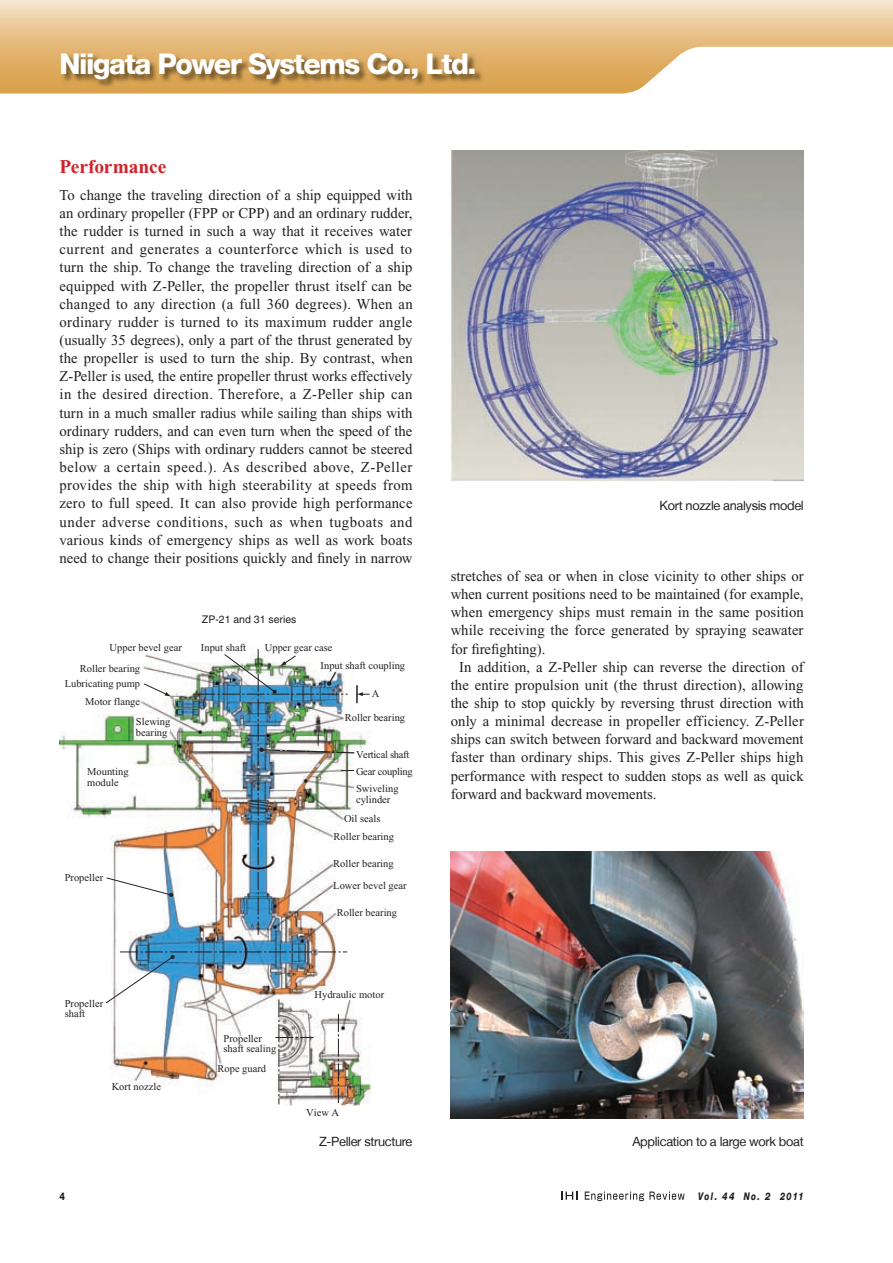
<style>
.page{position:relative;width:893px;height:1263px;background:#fff}
.page>*{position:absolute;margin:0;border:0;box-sizing:border-box;transform-origin:0 0}
.t1{font:800 28.5px "Helvetica Neue LT";letter-spacing:-.05em;color:#fff}
.t2{font:700 19.5px "Times New Roman";letter-spacing:-.005em;color:#d1232a}
.t3{font:15px/18.1px "Times New Roman";color:#231f20;text-align:justify}
.t4{font:12.75px "Helvetica Neue LT";letter-spacing:-.025em;color:#231f20}
.t5{font:10.5px/10.5px "Times New Roman";color:#231f20}
.t6{font:10.5px/16.5px "Times New Roman";letter-spacing:-.025em;color:#231f20}
.t7{font:10.5px "Helvetica";color:#231f20}
.t8{font:italic 800 10.5px "Helvetica Neue LT";letter-spacing:.165em;color:#231f20;scale:.78 1}
.t9{font:800 10.5px "Helvetica Neue LT";color:#231f20;scale:.85 1}
</style>
<div class="page">
<svg style="left:561px;top:1191px;width:16px;height:9px"></svg>
<svg style="left:585px;top:1191px;width:100px;height:10px"></svg>
<svg style="left:0;top:0;width:893px;height:94px"></svg>
<img style="left:451px;top:851px;width:353px;height:267px">
<img style="left:451px;top:151px;width:353px;height:331px">
<img style="left:61px;top:53px;width:423px;height:35px">
<img style="left:60px;top:654px;width:312px;height:451px">
<div style="left:144px;top:725px;width:25px;height:7px;background:#fff"></div>
<svg style="left:144px;top:683px;width:27px;height:14px"></svg>
<svg style="left:106px;top:877px;width:67px;height:20px"></svg>
<img style="left:197px;top:649px;width:172px;height:286px">
<img style="left:106px;top:952px;width:241px;height:152px">
<h1 class="t1" style="left:60px;top:47px;width:419px">Niigata Power Systems Co., Ltd.</h1>
<h2 class="t2" style="left:60px;top:155px;width:108px">Performance</h2>
<p class="t3" style="left:60px;top:186px;width:355px">To change the traveling direction of a ship equipped with an ordinary propeller (FPP or CPP) and an ordinary rudder, the rudder is turned in such a way that it receives water current and generates a counterforce which is used to turn the ship. To change the traveling direction of a ship equipped with Z-Peller, the propeller thrust itself can be changed to any direction (a full 360 degrees). When an ordinary rudder is turned to its maximum rudder angle (usually 35 degrees), only a part of the thrust generated by the propeller is used to turn the ship. By contrast, when Z-Peller is used, the entire propeller thrust works effectively in the desired direction. Therefore, a Z-Peller ship can turn in a much smaller radius while sailing than ships with ordinary rudders, and can even turn when the speed of the ship is zero (Ships with ordinary rudders cannot be steered below a certain speed.). As described above, Z-Peller provides the ship with high steerability at speeds from zero to full speed. It can also provide high performance under adverse conditions, such as when tugboats and various kinds of emergency ships as well as work boats need to change their positions quickly and finely in narrow</p>
<p class="t4" style="left:660px;top:498px;width:146px">Kort nozzle analysis model</p>
<p class="t5" style="left:80px;top:638px;width:104px;line-height:20.5px;text-indent:30px">Upper bevel gear<br>Roller bearing</p>
<p class="t5" style="left:65px;top:674px;width:77px;line-height:18px;text-align:right">Lubricating pump<br>Motor flange</p>
<p class="t5" style="left:136px;top:717px;width:36px">Slewing bearing</p>
<p class="t5" style="left:87px;top:766px;width:43px">Mounting module</p>
<p class="t5" style="left:65px;top:872px;width:40px">Propeller</p>
<p class="t7" style="left:202px;top:613px;width:96px">ZP-21 and 31 series</p>
<p class="t5" style="left:201px;top:643px;width:47px">Input shaft</p>
<p class="t5" style="left:321px;top:639px;width:86px;line-height:17.2px;text-indent:-56px">Upper gear case<br>Input shaft coupling</p>
<p class="t5" style="left:372px;top:688px;width:9px">A</p>
<p class="t5" style="left:345px;top:713px;width:62px">Roller bearing</p>
<p class="t6" style="left:356px;top:746px;width:58px">Vertical shaft<br>Gear coupling</p>
<p class="t5" style="left:356px;top:783px;width:44px">Swiveling cylinder</p>
<p class="t5" style="left:334px;top:810px;width:62px;line-height:18px;text-align:center">Oil seals<br>Roller bearing</p>
<p class="t5" style="left:333px;top:853px;width:75px;line-height:21.3px">Roller bearing<br>Lower bevel gear</p>
<p class="t5" style="left:337px;top:907px;width:62px">Roller bearing</p>
<p class="t5" style="left:65px;top:998px;width:40px">Propeller shaft</p>
<p class="t5" style="left:112px;top:1081px;width:51px">Kort nozzle</p>
<p class="t5" style="left:223px;top:1033px;width:54px">Propeller shaft sealing</p>
<p class="t5" style="left:217px;top:1063px;width:50px">Rope guard</p>
<p class="t5" style="left:314px;top:989px;width:71px">Hydraulic motor</p>
<p class="t5" style="left:306px;top:1107px;width:34px">View A</p>
<p class="t4" style="left:319px;top:1134px;width:95px">Z-Peller structure</p>
<p class="t3" style="left:451px;top:567px;width:354px">stretches of sea or when in close vicinity to other ships or</p>
<p class="t3" style="left:451px;top:585px;width:354px">when current positions need to be maintained (for example,</p>
<p class="t3" style="left:451px;top:603px;width:355px">when emergency ships must remain in the same position</p>
<p class="t3" style="left:451px;top:621px;width:354px">while receiving the force generated by spraying seawater</p>
<p class="t3" style="left:451px;top:639px;width:96px">for firefighting).</p>
<p class="t3" style="left:459px;top:658px;width:346px">In addition, a Z-Peller ship can reverse the direction of</p>
<p class="t3" style="left:451px;top:676px;width:354px">the entire propulsion unit (the thrust direction), allowing</p>
<p class="t3" style="left:451px;top:694px;width:355px">the ship to stop quickly by reversing thrust direction with</p>
<p class="t3" style="left:451px;top:712px;width:355px">only a minimal decrease in propeller efficiency. Z-Peller</p>
<p class="t3" style="left:451px;top:730px;width:354px">ships can switch between forward and backward movement</p>
<p class="t3" style="left:451px;top:748px;width:354px">faster than ordinary ships. This gives Z-Peller ships high</p>
<p class="t3" style="left:451px;top:767px;width:354px">performance with respect to sudden stops as well as quick</p>
<p class="t3" style="left:451px;top:785px;width:207px">forward and backward movements.</p>
<p class="t4" style="left:632px;top:1134px;width:173px">Application to a large work boat</p>
<p class="t9" style="left:60px;top:1190px;width:8px">4</p>
<p class="t8" style="left:698px;top:1190px;width:137px">Vol. 44 No. 2 2011</p>
</div>
